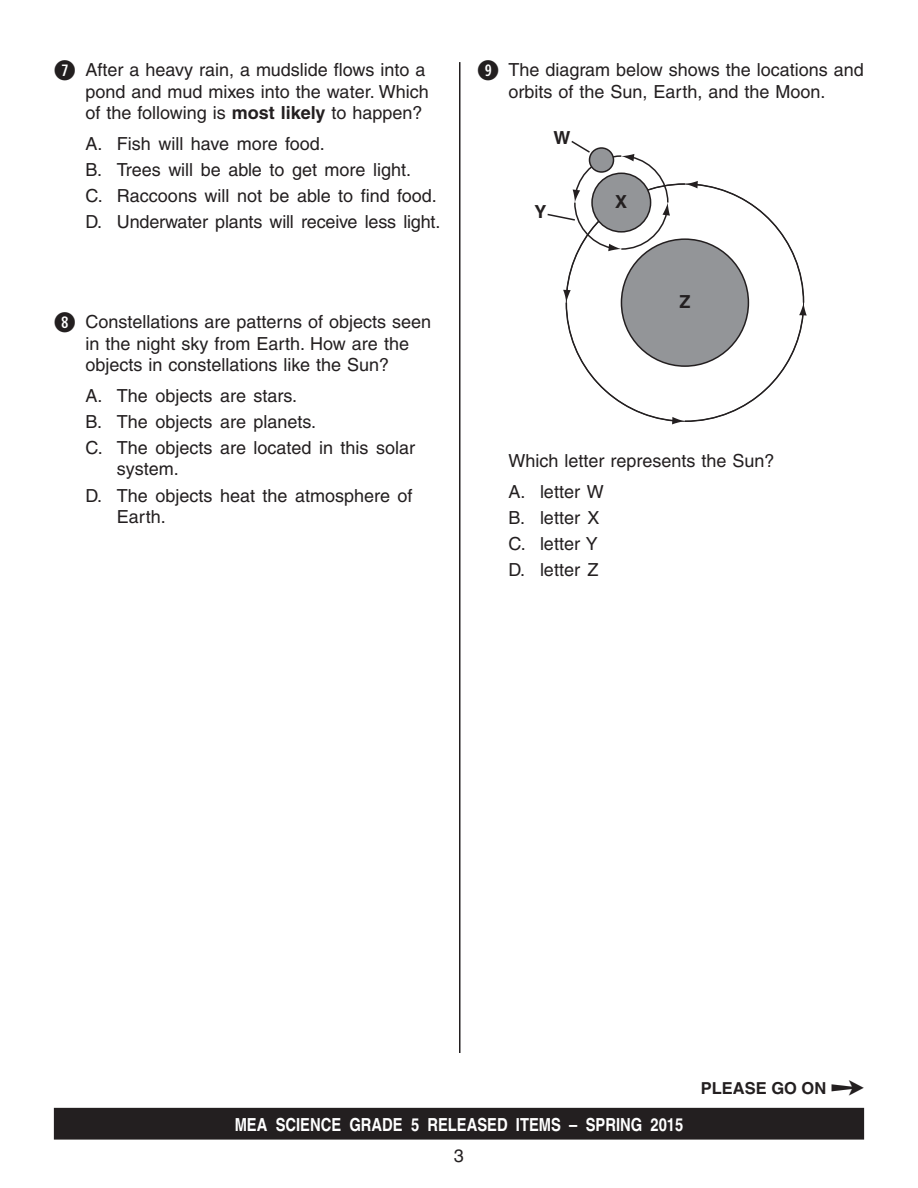
<style>
.page{position:relative;width:918px;height:1188px;background:#fff}
.page>*{position:absolute;margin:0;border:0;box-sizing:border-box;transform-origin:0 0}
.t1{font:18px/26.1px "Helvetica";color:#231f20}
.t2{font:700 condensed 18px "Helvetica";color:#fff}
.t3{font:700 18px "Helvetica";color:#231f20}
.t4{font:700 16.5px "Helvetica";color:#231f20}
.s1{font-family:"Combi Numerals";font-weight:700;font-size:27px}
.s2{font-weight:700}
</style>
<div class="page">
<div style="left:54px;top:1108px;width:810px;height:31px;background:#231f20"></div>
<hr style="left:459px;top:62px;width:1px;height:991px;background:#231f20">
<svg style="left:547px;top:140px;width:260px;height:284px"></svg>
<p class="t1" style="left:85px;top:59px;width:345px;line-height:21.6px;text-indent:-31px"><span class="s1">u</span> After a heavy rain, a mudslide flows into a pond and mud mixes into the water. Which of the following is <span class="s2">most likely</span> to happen?</p>
<p class="t1" style="left:85px;top:130px;width:356px">A. Fish will have more food.<br>B. Trees will be able to get more light.<br>C. Raccoons will not be able to find food.<br>D. Underwater plants will receive less light.</p>
<p class="t1" style="left:54px;top:311px;width:379px;line-height:21.6px;text-align:center"><span class="s1">i</span> Constellations are patterns of objects seen in the night sky from Earth. How are the objects in constellations like the Sun?</p>
<p class="t1" style="left:85px;top:382px;width:331px">A. The objects are stars.<br>B. The objects are planets.<br>C. The objects are located in this solar</p>
<p class="t1" style="left:85px;top:456px;width:329px;text-indent:32px">system.<br>D. The objects heat the atmosphere of</p>
<p class="t1" style="left:117px;top:504px;width:50px">Earth.</p>
<p class="t1" style="left:477px;top:59px;width:388px;line-height:21.6px;text-align:center"><span class="s1">o</span> The diagram below shows the locations and orbits of the Sun, Earth, and the Moon.</p>
<p class="t3" style="left:554px;top:126px;width:18px">W</p>
<p class="t3" style="left:535px;top:201px;width:14px">Y</p>
<p class="t3" style="left:615px;top:191px;width:14px">X</p>
<p class="t3" style="left:679px;top:291px;width:12px">Z</p>
<p class="t1" style="left:508px;top:445px;width:268px;line-height:30.6px">Which letter represents the Sun?<br>A. letter W</p>
<p class="t1" style="left:508px;top:504px;width:93px;text-align:justify">B. letter X C. letter Y D. letter Z</p>
<p class="t4" style="left:701px;top:1078px;width:127px">PLEASE GO ON</p>
<p class="t2" style="left:235px;top:1113px;width:450px">MEA SCIENCE GRADE 5 RELEASED ITEMS – SPRING 2015</p>
<p class="t1" style="left:454px;top:1143px;width:12px">3</p>
</div>
